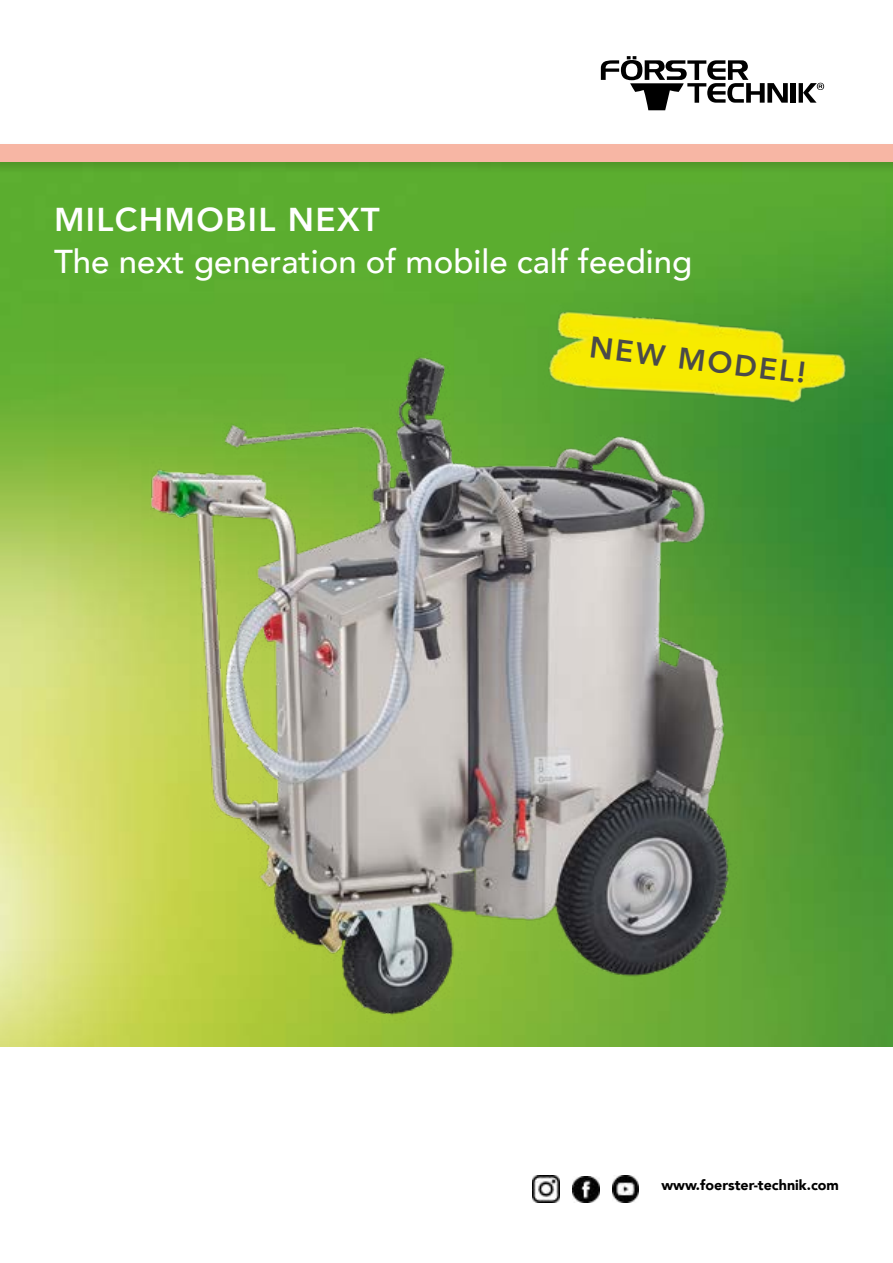
<style>
.page{position:relative;width:893px;height:1263px;background:#fff}
.page>*{position:absolute;margin:0;border:0;box-sizing:border-box;transform-origin:0 0}
.t1{font:500 33px "Avenir LT Com";color:#fff}
.t2{font:800 33px "Avenir LT Com";letter-spacing:.04em;color:#fff}
.t3{font:800 30px "Avenir LT Com";color:#4a4a49}
.t4{font:900 14.25px "Avenir LT Com";color:#000}
</style>
<div class="page">
<img style="left:0;top:174px;width:893px;height:872px">
<div style="left:791px;top:83px;width:5px;height:20px;background:#000"></div>
<svg style="left:601px;top:56px;width:187px;height:54px"></svg>
<svg style="left:799px;top:83px;width:25px;height:20px"></svg>
<div style="left:0;top:141px;width:893px;height:33px;background:#000;opacity:.15"></div>
<div style="left:0;top:145px;width:893px;height:17px;background:#f7b6a4"></div>
<img style="left:54px;top:293px;width:807px;height:753px">
<img style="left:533px;top:1176px;width:26px;height:26px">
<img style="left:573px;top:1176px;width:26px;height:26px">
<img style="left:612px;top:1175px;width:27px;height:27px">
<img style="left:525px;top:298px;width:327px;height:117px">
<p class="t2" style="left:54px;top:200px;width:327px">MILCHMOBIL NEXT</p>
<p class="t1" style="left:54px;top:242px;width:640px">The next generation of mobile calf feeding</p>
<p class="t3" style="left:592px;top:329px;width:219px;rotate:7deg">NEW MODEL!</p>
<p class="t4" style="left:661px;top:1176px;width:179px">www.foerster-technik.com</p>
</div>
